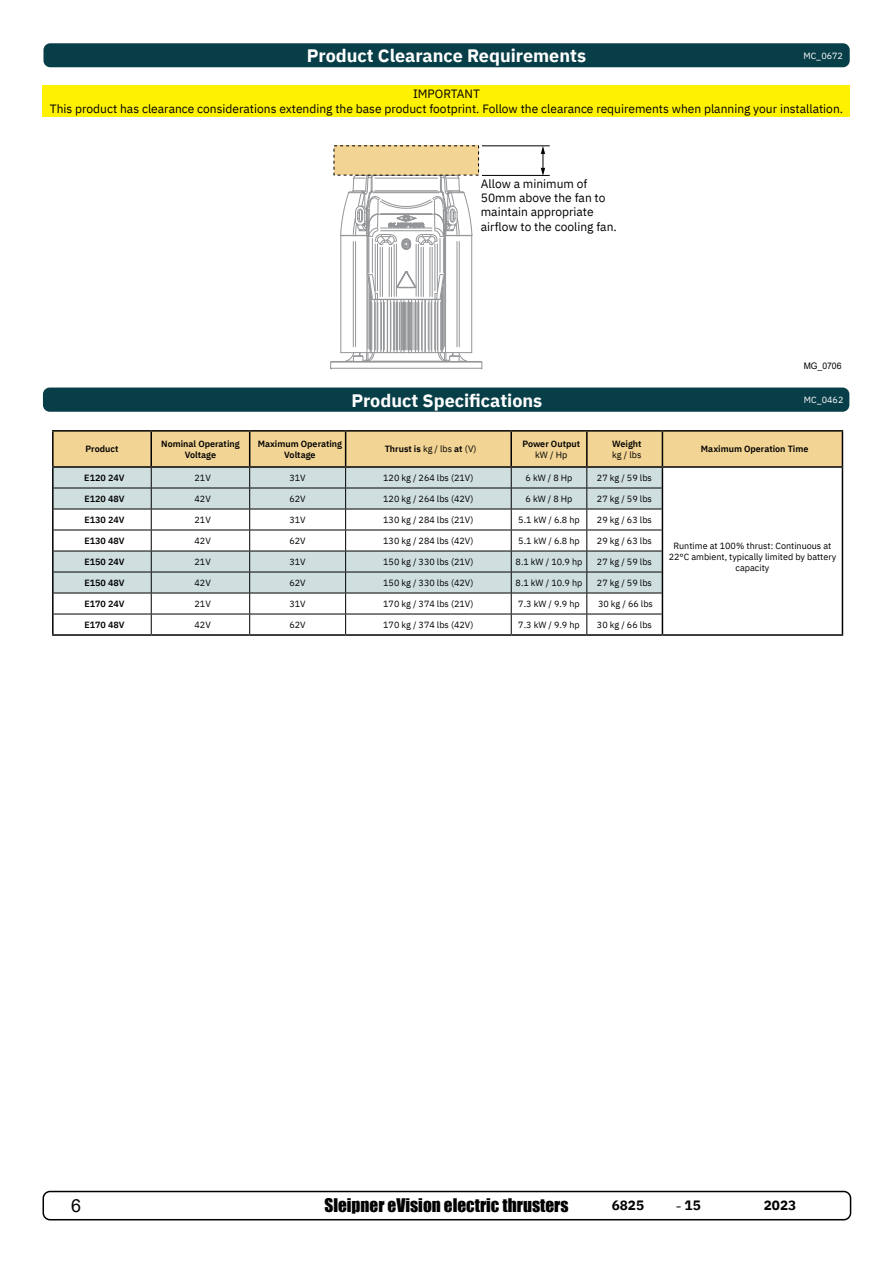
<style>
.page{position:relative;width:893px;height:1263px;background:#fff}
.page>*{position:absolute;margin:0;border:0;box-sizing:border-box;transform-origin:0 0}
.t1{font:700 18px "IBM Plex Sans";color:#fff}
.t2{font:18px "Arial";color:#000}
.t3{font:17.25px "Impact";color:#000}
.t4{font:700 13.5px "IBM Plex Sans";color:#000}
.t5{font:12px/14.4px "IBM Plex Sans";color:#000}
.t6{font:9px/10.8px "IBM Plex Sans";color:#000;text-align:center}
.t7{font:600 9px/10.8px "IBM Plex Sans";color:#000;text-align:center}
.t8{font:9px "IBM Plex Sans";color:#fff}
.t9{font:9px "Arial";color:#000;scale:.96 1}
.s1{font-weight:400}
.s2{font-family:"Minion Pro";font-weight:400;font-size:18px}
</style>
<div class="page">
<div style="left:43px;top:1191px;width:808px;height:29px;border:2px solid #000;border-radius:7px"></div>
<div style="left:43px;top:387px;width:806px;height:25px;background:#083e48;border-radius:7px"></div>
<hr style="left:52px;top:430px;width:99px;height:2px;background:#000">
<hr style="left:52px;top:432px;width:2px;height:34px;background:#000">
<hr style="left:151px;top:430px;width:99px;height:2px;background:#000">
<hr style="left:250px;top:430px;width:96px;height:2px;background:#000">
<hr style="left:346px;top:430px;width:165px;height:2px;background:#000">
<hr style="left:511px;top:430px;width:76px;height:2px;background:#000">
<hr style="left:587px;top:430px;width:75px;height:2px;background:#000">
<hr style="left:662px;top:430px;width:181px;height:2px;background:#000">
<hr style="left:662px;top:634px;width:181px;height:2px;background:#000">
<hr style="left:52px;top:466px;width:99px;height:2px;background:#000">
<hr style="left:52px;top:468px;width:2px;height:20px;background:#000">
<hr style="left:52px;top:488px;width:2px;height:21px;background:#000">
<hr style="left:52px;top:509px;width:2px;height:21px;background:#000">
<hr style="left:52px;top:530px;width:2px;height:21px;background:#000">
<hr style="left:52px;top:551px;width:2px;height:21px;background:#000">
<hr style="left:52px;top:572px;width:2px;height:21px;background:#000">
<hr style="left:52px;top:593px;width:2px;height:21px;background:#000">
<hr style="left:52px;top:614px;width:2px;height:20px;background:#000">
<hr style="left:52px;top:634px;width:99px;height:2px;background:#000">
<hr style="left:151px;top:634px;width:99px;height:2px;background:#000">
<hr style="left:250px;top:634px;width:96px;height:2px;background:#000">
<hr style="left:346px;top:634px;width:165px;height:2px;background:#000">
<hr style="left:511px;top:634px;width:76px;height:2px;background:#000">
<hr style="left:587px;top:634px;width:75px;height:2px;background:#000">
<svg style="left:53px;top:431px;width:790px;height:203px"></svg>
<hr style="left:482px;top:145px;width:68px;height:1px;background:#000">
<hr style="left:482px;top:175px;width:68px;height:1px;background:#000">
<svg style="left:541px;top:146px;width:4px;height:30px"></svg>
<svg style="left:330px;top:175px;width:153px;height:194px"></svg>
<div style="left:334px;top:146px;width:145px;height:29px;background:#f2d494"></div>
<div style="left:43px;top:43px;width:807px;height:24px;background:#083e48;border-radius:7px"></div>
<div style="left:43px;top:85px;width:807px;height:32px;background:#fff200"></div>
<p class="t1" style="left:307px;top:41px;width:281px">Product Clearance Requirements</p>
<p class="t8" style="left:803px;top:49px;width:41px">MC_0672</p>
<p class="t5" style="left:50px;top:85px;width:795px;line-height:15px;text-align:center">IMPORTANT<br>This product has clearance considerations extending the base product footprint. Follow the clearance requirements when planning your installation.</p>
<p class="t5" style="left:481px;top:175px;width:137px">Allow a minimum of<br>50mm above the fan to maintain appropriate airflow to the cooling fan.</p>
<p class="t9" style="left:804px;top:359px;width:41px">MG_0706</p>
<p class="t1" style="left:351px;top:386px;width:192px">Product Specifications</p>
<p class="t8" style="left:804px;top:393px;width:41px">MC_0462</p>
<p class="t7" style="left:86px;top:443px;width:34px">Product</p>
<p class="t7" style="left:161px;top:438px;width:80px">Nominal Operating<br>Voltage</p>
<p class="t7" style="left:258px;top:438px;width:86px">Maximum Operating<br>Voltage</p>
<p class="t7" style="left:385px;top:443px;width:93px">Thrust is <span class="s1">kg / lbs</span> at <span class="s1">(V)</span></p>
<p class="t7" style="left:522px;top:438px;width:59px">Power Output <span class="s1">kW / Hp</span></p>
<p class="t7" style="left:612px;top:438px;width:31px;text-align:left">Weight <span class="s1">kg / lbs</span></p>
<p class="t7" style="left:701px;top:443px;width:109px">Maximum Operation Time</p>
<p class="t7" style="left:84px;top:472px;width:42px">E120 24V</p>
<p class="t6" style="left:195px;top:472px;width:18px">21V</p>
<p class="t6" style="left:289px;top:472px;width:18px">31V</p>
<p class="t6" style="left:383px;top:472px;width:92px">120 kg / 264 lbs (21V)</p>
<p class="t6" style="left:525px;top:472px;width:48px">6 kW / 8 Hp</p>
<p class="t6" style="left:597px;top:472px;width:56px">27 kg / 59 lbs</p>
<p class="t7" style="left:84px;top:493px;width:42px">E120 48V</p>
<p class="t6" style="left:195px;top:493px;width:18px">42V</p>
<p class="t6" style="left:290px;top:493px;width:18px">62V</p>
<p class="t6" style="left:383px;top:493px;width:92px">120 kg / 264 lbs (42V)</p>
<p class="t6" style="left:526px;top:493px;width:48px">6 kW / 8 Hp</p>
<p class="t6" style="left:597px;top:493px;width:56px">27 kg / 59 lbs</p>
<p class="t7" style="left:84px;top:514px;width:42px">E130 24V</p>
<p class="t6" style="left:195px;top:514px;width:18px">21V</p>
<p class="t6" style="left:290px;top:514px;width:18px">31V</p>
<p class="t6" style="left:383px;top:514px;width:92px">130 kg / 284 lbs (21V)</p>
<p class="t6" style="left:518px;top:514px;width:63px">5.1 kW / 6.8 hp</p>
<p class="t6" style="left:597px;top:514px;width:56px">29 kg / 63 lbs</p>
<p class="t7" style="left:84px;top:535px;width:42px">E130 48V</p>
<p class="t6" style="left:195px;top:535px;width:18px">42V</p>
<p class="t6" style="left:290px;top:535px;width:18px">62V</p>
<p class="t6" style="left:383px;top:535px;width:92px">130 kg / 284 lbs (42V)</p>
<p class="t6" style="left:518px;top:535px;width:63px">5.1 kW / 6.8 hp</p>
<p class="t6" style="left:597px;top:535px;width:56px">29 kg / 63 lbs</p>
<p class="t7" style="left:84px;top:556px;width:42px">E150 24V</p>
<p class="t6" style="left:195px;top:556px;width:18px">21V</p>
<p class="t6" style="left:290px;top:556px;width:18px">31V</p>
<p class="t6" style="left:383px;top:556px;width:92px">150 kg / 330 lbs (21V)</p>
<p class="t6" style="left:516px;top:556px;width:68px">8.1 kW / 10.9 hp</p>
<p class="t6" style="left:597px;top:556px;width:56px">27 kg / 59 lbs</p>
<p class="t7" style="left:84px;top:577px;width:42px">E150 48V</p>
<p class="t6" style="left:195px;top:577px;width:18px">42V</p>
<p class="t6" style="left:290px;top:577px;width:18px">62V</p>
<p class="t6" style="left:383px;top:577px;width:92px">150 kg / 330 lbs (42V)</p>
<p class="t6" style="left:516px;top:577px;width:68px">8.1 kW / 10.9 hp</p>
<p class="t6" style="left:597px;top:577px;width:56px">27 kg / 59 lbs</p>
<p class="t7" style="left:84px;top:598px;width:42px">E170 24V</p>
<p class="t6" style="left:195px;top:598px;width:18px">21V</p>
<p class="t6" style="left:290px;top:598px;width:18px">31V</p>
<p class="t6" style="left:383px;top:598px;width:92px">170 kg / 374 lbs (21V)</p>
<p class="t6" style="left:518px;top:598px;width:63px">7.3 kW / 9.9 hp</p>
<p class="t6" style="left:598px;top:598px;width:56px">30 kg / 66 lbs</p>
<p class="t7" style="left:84px;top:619px;width:42px">E170 48V</p>
<p class="t6" style="left:195px;top:619px;width:18px">42V</p>
<p class="t6" style="left:290px;top:619px;width:18px">62V</p>
<p class="t6" style="left:383px;top:619px;width:92px">170 kg / 374 lbs (42V)</p>
<p class="t6" style="left:518px;top:619px;width:63px">7.3 kW / 9.9 hp</p>
<p class="t6" style="left:597px;top:619px;width:56px">30 kg / 66 lbs</p>
<p class="t6" style="left:669px;top:540px;width:169px">Runtime at 100% thrust: Continuous at<br>22°C ambient, typically limited by battery capacity</p>
<h1 class="t2" style="left:71px;top:1193px;width:12px">6</h1>
<h2 class="t3" style="left:324px;top:1192px;width:246px">Sleipner eVision electric thrusters</h2>
<h3 class="t4" style="left:612px;top:1195px;width:34px">6825</h3>
<h3 class="t4" style="left:675px;top:1195px;width:27px"><span class="s2">-</span>15</h3>
<h3 class="t4" style="left:764px;top:1195px;width:34px">2023</h3>
</div>
